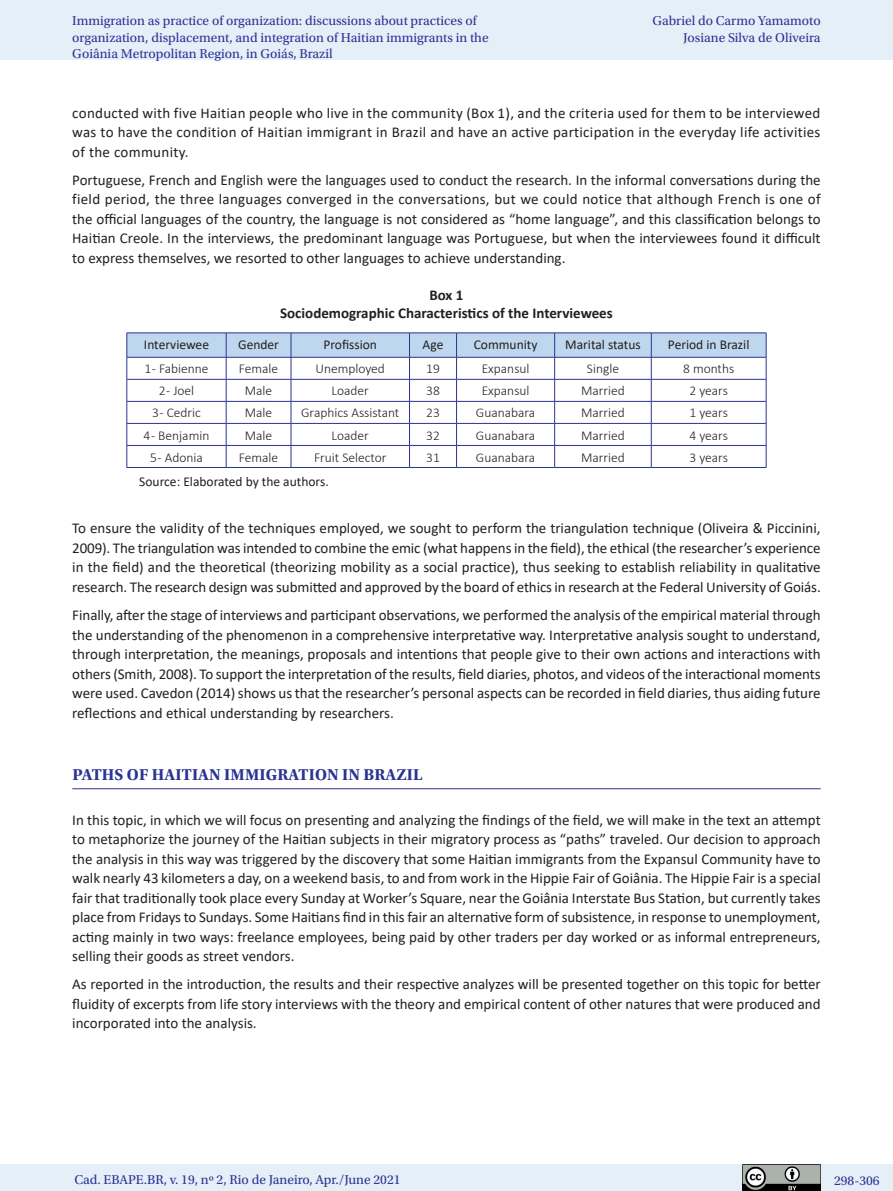
<style>
.page{position:relative;width:893px;height:1191px;background:#fff}
.page>*{position:absolute;margin:0;border:0;box-sizing:border-box;transform-origin:0 0}
._07_1_sub_1{font:700 16.5px "Utopia Std";letter-spacing:.01em;color:#2b3393}
._06_0_texto{font:15px/19.5px "Calibri";color:#231f20;text-align:justify}
._08_2_tabela_titulo{font:700 15px/18px "Calibri";color:#231f20;text-align:center}
.t1{font:13.5px/16.5px "Utopia Std";color:#2b3393}
._08_2_tabela_texto_1{font:300 13.5px "Calibri";color:#231f20}
._08_2_tabela_gargant{font:13.5px "Calibri";color:#231f20}
._08_2_tabela_fonte{font:13.5px "Calibri";color:#231f20}
</style>
<div class="page">
<div style="left:0;top:0;width:893px;height:60px;background:#e4eff8"></div>
<div style="left:0;top:1164px;width:893px;height:27px;background:#e4eff8"></div>
<img style="left:743px;top:1164px;width:78px;height:27px">
<hr style="left:72px;top:788px;width:749px;height:1px;background:#2b3393">
<hr style="left:127px;top:332px;width:99px;height:1px;background:#2b3393">
<hr style="left:226px;top:332px;width:65px;height:1px;background:#2b3393">
<hr style="left:291px;top:332px;width:118px;height:1px;background:#2b3393">
<hr style="left:409px;top:332px;width:48px;height:1px;background:#2b3393">
<hr style="left:457px;top:332px;width:98px;height:1px;background:#2b3393">
<hr style="left:555px;top:332px;width:96px;height:1px;background:#2b3393">
<hr style="left:651px;top:332px;width:115px;height:1px;background:#2b3393">
<svg style="left:127px;top:333px;width:640px;height:134px"></svg>
<hr style="left:127px;top:467px;width:99px;height:1px;background:#2b3393">
<hr style="left:226px;top:467px;width:65px;height:1px;background:#2b3393">
<hr style="left:291px;top:467px;width:118px;height:1px;background:#2b3393">
<hr style="left:409px;top:467px;width:48px;height:1px;background:#2b3393">
<hr style="left:457px;top:467px;width:98px;height:1px;background:#2b3393">
<hr style="left:555px;top:467px;width:96px;height:1px;background:#2b3393">
<hr style="left:651px;top:467px;width:115px;height:1px;background:#2b3393">
<p class="t1" style="left:72px;top:13px;width:418px">Immigration as practice of organization: discussions about practices of organization, displacement, and integration of Haitian immigrants in the<br>Goiânia Metropolitan Region, in Goiás, Brazil</p>
<p class="t1" style="left:653px;top:13px;width:170px;text-align:right">Gabriel do Carmo Yamamoto<br>Josiane Silva de Oliveira</p>
<p class="_06_0_texto" style="left:72px;top:102px;width:750px">conducted with five Haitian people who live in the community (Box 1), and the criteria used for them to be interviewed was to have the condition of Haitian immigrant in Brazil and have an active participation in the everyday life activities of the community.</p>
<p class="_06_0_texto" style="left:72px;top:169px;width:750px">Portuguese, French and English were the languages used to conduct the research. In the informal conversations during the field period, the three languages converged in the conversations, but we could notice that although French is one of the official languages of the country, the language is not considered as “home language”, and this classification belongs to Haitian Creole. In the interviews, the predominant language was Portuguese, but when the interviewees found it difficult to express themselves, we resorted to other languages to achieve understanding.</p>
<p class="_08_2_tabela_titulo" style="left:280px;top:286px;width:334px">Box 1<br>Sociodemographic Characteristics of the Interviewees</p>
<p class="_08_2_tabela_gargant" style="left:144px;top:335px;width:67px">Interviewee</p>
<p class="_08_2_tabela_gargant" style="left:238px;top:335px;width:42px">Gender</p>
<p class="_08_2_tabela_gargant" style="left:323px;top:335px;width:55px">Profission</p>
<p class="_08_2_tabela_gargant" style="left:423px;top:335px;width:22px">Age</p>
<p class="_08_2_tabela_gargant" style="left:474px;top:335px;width:65px">Community</p>
<p class="_08_2_tabela_gargant" style="left:565px;top:335px;width:77px">Marital status</p>
<p class="_08_2_tabela_gargant" style="left:668px;top:335px;width:83px">Period in Brazil</p>
<p class="_08_2_tabela_texto_1" style="left:144px;top:360px;width:66px">1 - Fabienne</p>
<p class="_08_2_tabela_texto_1" style="left:239px;top:360px;width:41px">Female</p>
<p class="_08_2_tabela_texto_1" style="left:316px;top:360px;width:71px">Unemployed</p>
<p class="_08_2_tabela_texto_1" style="left:426px;top:360px;width:15px">19</p>
<p class="_08_2_tabela_texto_1" style="left:482px;top:360px;width:49px">Expansul</p>
<p class="_08_2_tabela_texto_1" style="left:587px;top:360px;width:34px">Single</p>
<p class="_08_2_tabela_texto_1" style="left:683px;top:360px;width:53px">8 months</p>
<p class="_08_2_tabela_texto_1" style="left:159px;top:382px;width:37px">2 - Joel</p>
<p class="_08_2_tabela_texto_1" style="left:245px;top:382px;width:29px">Male</p>
<p class="_08_2_tabela_texto_1" style="left:332px;top:382px;width:39px">Loader</p>
<p class="_08_2_tabela_texto_1" style="left:426px;top:382px;width:15px">38</p>
<p class="_08_2_tabela_texto_1" style="left:482px;top:382px;width:49px">Expansul</p>
<p class="_08_2_tabela_texto_1" style="left:581px;top:382px;width:45px">Married</p>
<p class="_08_2_tabela_texto_1" style="left:690px;top:382px;width:40px">2 years</p>
<p class="_08_2_tabela_texto_1" style="left:152px;top:404px;width:50px">3 - Cedric</p>
<p class="_08_2_tabela_texto_1" style="left:245px;top:404px;width:29px">Male</p>
<p class="_08_2_tabela_texto_1" style="left:301px;top:404px;width:100px">Graphics Assistant</p>
<p class="_08_2_tabela_texto_1" style="left:426px;top:404px;width:15px">23</p>
<p class="_08_2_tabela_texto_1" style="left:476px;top:404px;width:61px">Guanabara</p>
<p class="_08_2_tabela_texto_1" style="left:581px;top:404px;width:45px">Married</p>
<p class="_08_2_tabela_texto_1" style="left:690px;top:404px;width:40px">1 years</p>
<p class="_08_2_tabela_texto_1" style="left:144px;top:426px;width:67px">4 - Benjamin</p>
<p class="_08_2_tabela_texto_1" style="left:245px;top:426px;width:29px">Male</p>
<p class="_08_2_tabela_texto_1" style="left:332px;top:426px;width:39px">Loader</p>
<p class="_08_2_tabela_texto_1" style="left:426px;top:426px;width:15px">32</p>
<p class="_08_2_tabela_texto_1" style="left:476px;top:426px;width:61px">Guanabara</p>
<p class="_08_2_tabela_texto_1" style="left:581px;top:426px;width:45px">Married</p>
<p class="_08_2_tabela_texto_1" style="left:690px;top:426px;width:40px">4 years</p>
<p class="_08_2_tabela_texto_1" style="left:150px;top:449px;width:54px">5 - Adonia</p>
<p class="_08_2_tabela_texto_1" style="left:239px;top:449px;width:41px">Female</p>
<p class="_08_2_tabela_texto_1" style="left:314px;top:449px;width:74px">Fruit Selector</p>
<p class="_08_2_tabela_texto_1" style="left:426px;top:449px;width:15px">31</p>
<p class="_08_2_tabela_texto_1" style="left:476px;top:449px;width:61px">Guanabara</p>
<p class="_08_2_tabela_texto_1" style="left:581px;top:449px;width:45px">Married</p>
<p class="_08_2_tabela_texto_1" style="left:690px;top:449px;width:40px">3 years</p>
<p class="_08_2_tabela_fonte" style="left:139px;top:472px;width:191px">Source: Elaborated by the authors.</p>
<p class="_06_0_texto" style="left:72px;top:518px;width:750px">To ensure the validity of the techniques employed, we sought to perform the triangulation technique (Oliveira &amp; Piccinini, 2009). The triangulation was intended to combine the emic (what happens in the field), the ethical (the researcher’s experience in the field) and the theoretical (theorizing mobility as a social practice), thus seeking to establish reliability in qualitative research. The research design was submitted and approved by the board of ethics in research at the Federal University of Goiás.</p>
<p class="_06_0_texto" style="left:72px;top:605px;width:750px">Finally, after the stage of interviews and participant observations, we performed the analysis of the empirical material through the understanding of the phenomenon in a comprehensive interpretative way. Interpretative analysis sought to understand, through interpretation, the meanings, proposals and intentions that people give to their own actions and interactions with others (Smith, 2008). To support the interpretation of the results, field diaries, photos, and videos of the interactional moments were used. Cavedon (2014) shows us that the researcher’s personal aspects can be recorded in field diaries, thus aiding future reflections and ethical understanding by researchers.</p>
<p class="_07_1_sub_1" style="left:72px;top:765px;width:352px">PATHS OF HAITIAN IMMIGRATION IN BRAZIL</p>
<p class="_06_0_texto" style="left:72px;top:809px;width:750px">In this topic, in which we will focus on presenting and analyzing the findings of the field, we will make in the text an attempt to metaphorize the journey of the Haitian subjects in their migratory process as “paths” traveled. Our decision to approach the analysis in this way was triggered by the discovery that some Haitian immigrants from the Expansul Community have to walk nearly 43 kilometers a day, on a weekend basis, to and from work in the Hippie Fair of Goiânia. The Hippie Fair is a special fair that traditionally took place every Sunday at Worker’s Square, near the Goiânia Interstate Bus Station, but currently takes place from Fridays to Sundays. Some Haitians find in this fair an alternative form of subsistence, in response to unemployment, acting mainly in two ways: freelance employees, being paid by other traders per day worked or as informal entrepreneurs, selling their goods as street vendors.</p>
<p class="_06_0_texto" style="left:72px;top:974px;width:750px">As reported in the introduction, the results and their respective analyzes will be presented together on this topic for better fluidity of excerpts from life story interviews with the theory and empirical content of other natures that were produced and incorporated into the analysis.</p>
<p class="t1" style="left:74px;top:1171px;width:328px">Cad. EBAPE.BR, v. 19, nº 2, Rio de Janeiro, Apr./June 2021</p>
<p class="t1" style="left:834px;top:1172px;width:47px">298-306</p>
</div>
